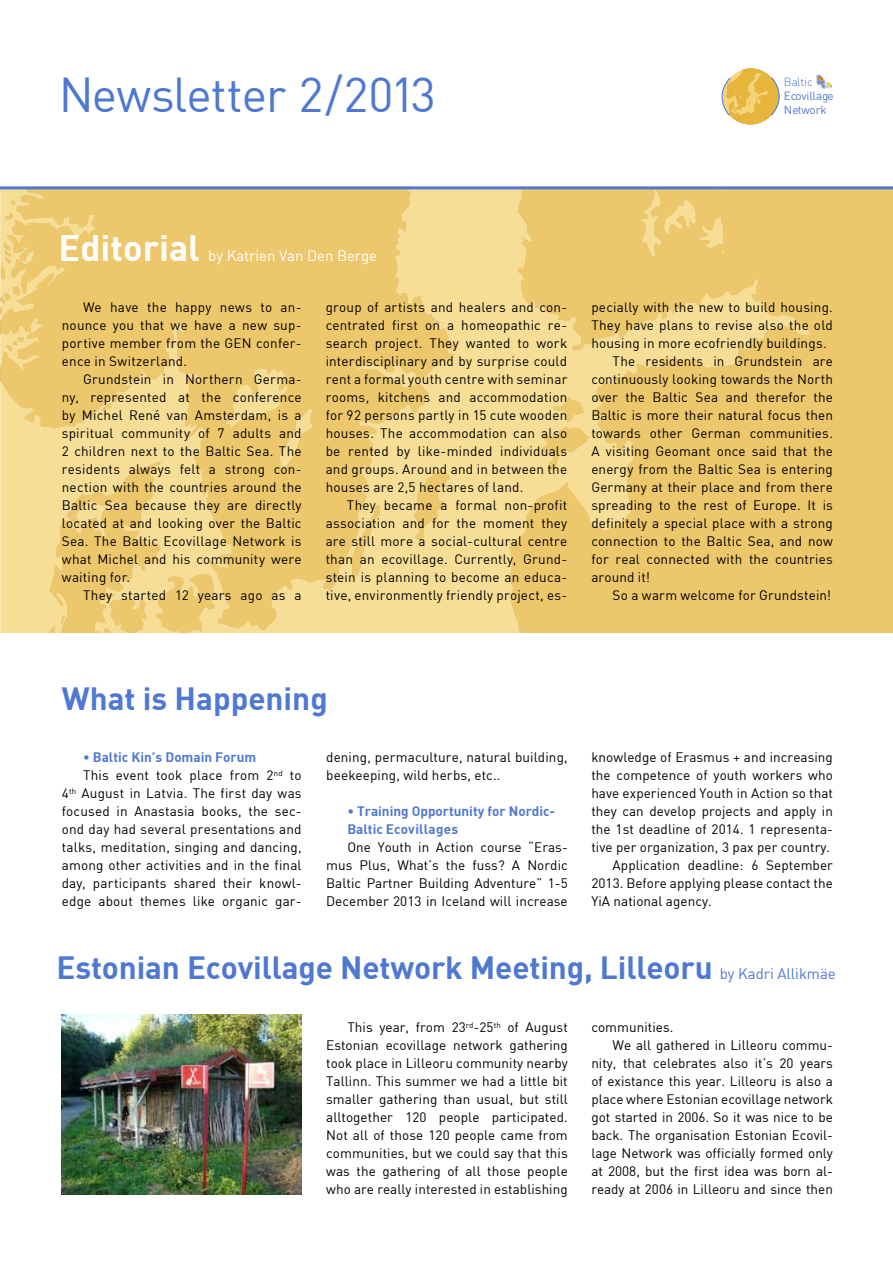
<style>
.page{position:relative;width:893px;height:1263px;background:#fff}
.page>*{position:absolute;margin:0;border:0;box-sizing:border-box;transform-origin:0 0}
.t1{font:48px "DIN";letter-spacing:-.02em;color:#4f78d1}
.t2{font:36px "DIN Bold";color:#fff}
.t3{font:31.5px "DIN Bold";letter-spacing:-.005em;color:#4f78d1}
.t4{font:15px "DIN";letter-spacing:-.005em;color:#fff}
.t5{font:13.5px/18px "DIN";letter-spacing:.01em;color:#000;text-align:justify}
.t6{font:13.5px/18px "DIN Bold";color:#4f78d1}
.t7{font:11.7px "DIN Regular Alternate";color:#4f78d1}
.t8{font:11.7px "DIN Light Alternate";color:#4f78d1}
.s1{font-family:"DIN";font-size:15px}
</style>
<div class="page">
<svg style="left:0;top:189px;width:893px;height:444px;fill:#ecc76c"></svg>
<img style="left:816px;top:74px;width:17px;height:14px">
<svg style="left:721px;top:68px;width:59px;height:57px"></svg>
<hr style="left:0;top:186px;width:893px;height:3px;background:#4f78d1">
<img style="left:61px;top:1014px;width:241px;height:180px">
<h1 class="t1" style="left:59px;top:65px;width:379px">Newsletter 2/2013</h1>
<p class="t8" style="left:784px;top:75px;width:30px">Baltic</p>
<p class="t7" style="left:784px;top:89px;width:51px">Ecovillage</p>
<p class="t7" style="left:784px;top:103px;width:44px">Network</p>
<h2 class="t2" style="left:59px;top:225px;width:143px">Editorial</h2>
<p class="t4" style="left:208px;top:246px;width:170px">by Katrien Van Den Berge</p>
<p class="t5" style="left:62px;top:298px;width:241px;text-indent:21px">We have the happy news to an&shy;nounce you that we have a new sup&shy;portive member from the GEN confer&shy;ence in Switzerland.</p>
<p class="t5" style="left:62px;top:370px;width:241px;text-indent:21px">Grundstein in Northern Germa&shy;ny, represented at the conference by Michel René van Amsterdam, is a spiritual community of 7 adults and 2 children next to the Baltic Sea. The residents always felt a strong con&shy;nection with the countries around the Baltic Sea because they are directly located at and looking over the Baltic Sea. The Baltic Ecovillage Network is what Michel and his community were waiting for.</p>
<p class="t5" style="left:83px;top:586px;width:220px">They started 12 years ago as a</p>
<p class="t5" style="left:326px;top:298px;width:243px">group of artists and healers and con&shy;centrated first on a homeopathic re&shy;search project. They wanted to work interdisciplinary and by surprise could rent a formal youth centre with seminar rooms, kitchens and accommodation for 92 persons partly in 15 cute wooden houses. The accommodation can also be rented by like-minded individuals and groups. Around and in between the houses are 2,5 hectares of land.</p>
<p class="t5" style="left:326px;top:496px;width:243px;text-indent:21px">They became a formal non-profit association and for the moment they are still more a social-cultural centre than an ecovillage. Currently, Grund&shy;stein is planning to become an educa&shy;tive, environmently friendly project, es-</p>
<p class="t5" style="left:591px;top:298px;width:243px">pecially with the new to build housing.</p>
<p class="t5" style="left:591px;top:316px;width:243px">They have plans to revise also the old</p>
<p class="t5" style="left:591px;top:334px;width:237px">housing in more ecofriendly buildings.</p>
<p class="t5" style="left:613px;top:352px;width:222px">The residents in Grundstein are</p>
<p class="t5" style="left:591px;top:370px;width:243px">continuously looking towards the North</p>
<p class="t5" style="left:591px;top:388px;width:243px">over the Baltic Sea and therefor the</p>
<p class="t5" style="left:591px;top:406px;width:243px">Baltic is more their natural focus then</p>
<p class="t5" style="left:591px;top:424px;width:243px">towards other German communities.</p>
<p class="t5" style="left:591px;top:442px;width:243px">A visiting Geomant once said that the</p>
<p class="t5" style="left:591px;top:460px;width:243px">energy from the Baltic Sea is entering</p>
<p class="t5" style="left:591px;top:478px;width:243px">Germany at their place and from there</p>
<p class="t5" style="left:591px;top:496px;width:243px">spreading to the rest of Europe. It is</p>
<p class="t5" style="left:591px;top:514px;width:243px">definitely a special place with a strong</p>
<p class="t5" style="left:591px;top:532px;width:243px">connection to the Baltic Sea, and now</p>
<p class="t5" style="left:591px;top:550px;width:243px">for real connected with the countries</p>
<p class="t5" style="left:591px;top:568px;width:60px">around it!</p>
<p class="t5" style="left:613px;top:586px;width:220px">So a warm welcome for Grundstein!</p>
<h3 class="t3" style="left:62px;top:678px;width:268px">What is Happening</h3>
<p class="t6" style="left:83px;top:747px;width:175px">• Baltic Kin’s Domain Forum</p>
<p class="t5" style="left:62px;top:766px;width:241px;text-indent:21px">This event took place from 2<sup>nd</sup> to 4<sup>th</sup> August in Latvia. The first day was focused in Anastasia books, the sec&shy;ond day had several presentations and talks, meditation, singing and dancing, among other activities and in the final day, participants shared their knowl&shy;edge about themes like organic gar-</p>
<p class="t5" style="left:326px;top:748px;width:243px">dening, permaculture, natural building, beekeeping, wild herbs, etc..</p>
<p class="t6" style="left:347px;top:802px;width:209px">• Training Opportunity for Nordic-<br>Baltic Ecovillages</p>
<p class="t5" style="left:326px;top:838px;width:243px;text-indent:21px">One Youth in Action course “Eras&shy;mus Plus, What’s the fuss? A Nordic Baltic Partner Building Adventure” 1-5<br>December 2013 in Iceland will increase</p>
<p class="t5" style="left:591px;top:748px;width:243px">knowledge of Erasmus + and increasing</p>
<p class="t5" style="left:591px;top:766px;width:243px">the competence of youth workers who</p>
<p class="t5" style="left:591px;top:784px;width:243px">have experienced Youth in Action so that</p>
<p class="t5" style="left:591px;top:802px;width:243px">they can develop projects and apply in</p>
<p class="t5" style="left:591px;top:820px;width:243px">the 1st deadline of 2014. 1 representa-</p>
<p class="t5" style="left:591px;top:838px;width:240px">tive per organization, 3 pax per country.</p>
<p class="t5" style="left:613px;top:856px;width:222px">Application deadline: 6 September</p>
<p class="t5" style="left:591px;top:874px;width:243px">2013. Before applying please contact the</p>
<p class="t5" style="left:591px;top:892px;width:122px">YiA national agency.</p>
<h3 class="t3" style="left:56px;top:947px;width:781px">Estonian Ecovillage Network Meeting, Lilleoru <span class="s1">by Kadri Allikmäe</span></h3>
<p class="t5" style="left:326px;top:1018px;width:243px;text-indent:21px">This year, from 23<sup>rd</sup>-25<sup>th</sup> of August Estonian ecovillage network gathering took place in Lilleoru community nearby Tallinn. This summer we had a little bit smaller gathering than usual, but still alltogether 120 people participated.<br>Not all of those 120 people came from communities, but we could say that this was the gathering of all those people who are really interested in establishing</p>
<p class="t5" style="left:591px;top:1018px;width:84px">communities.</p>
<p class="t5" style="left:613px;top:1036px;width:222px">We all gathered in Lilleoru commu-</p>
<p class="t5" style="left:591px;top:1054px;width:243px">nity, that celebrates also it’s 20 years</p>
<p class="t5" style="left:591px;top:1072px;width:243px">of existance this year. Lilleoru is also a</p>
<p class="t5" style="left:591px;top:1090px;width:243px">place where Estonian ecovillage network</p>
<p class="t5" style="left:591px;top:1108px;width:243px">got started in 2006. So it was nice to be</p>
<p class="t5" style="left:591px;top:1126px;width:243px">back. The organisation Estonian Ecovil-</p>
<p class="t5" style="left:591px;top:1144px;width:243px">lage Network was officially formed only</p>
<p class="t5" style="left:591px;top:1162px;width:243px">at 2008, but the first idea was born al-</p>
<p class="t5" style="left:591px;top:1180px;width:243px">ready at 2006 in Lilleoru and since then</p>
</div>
